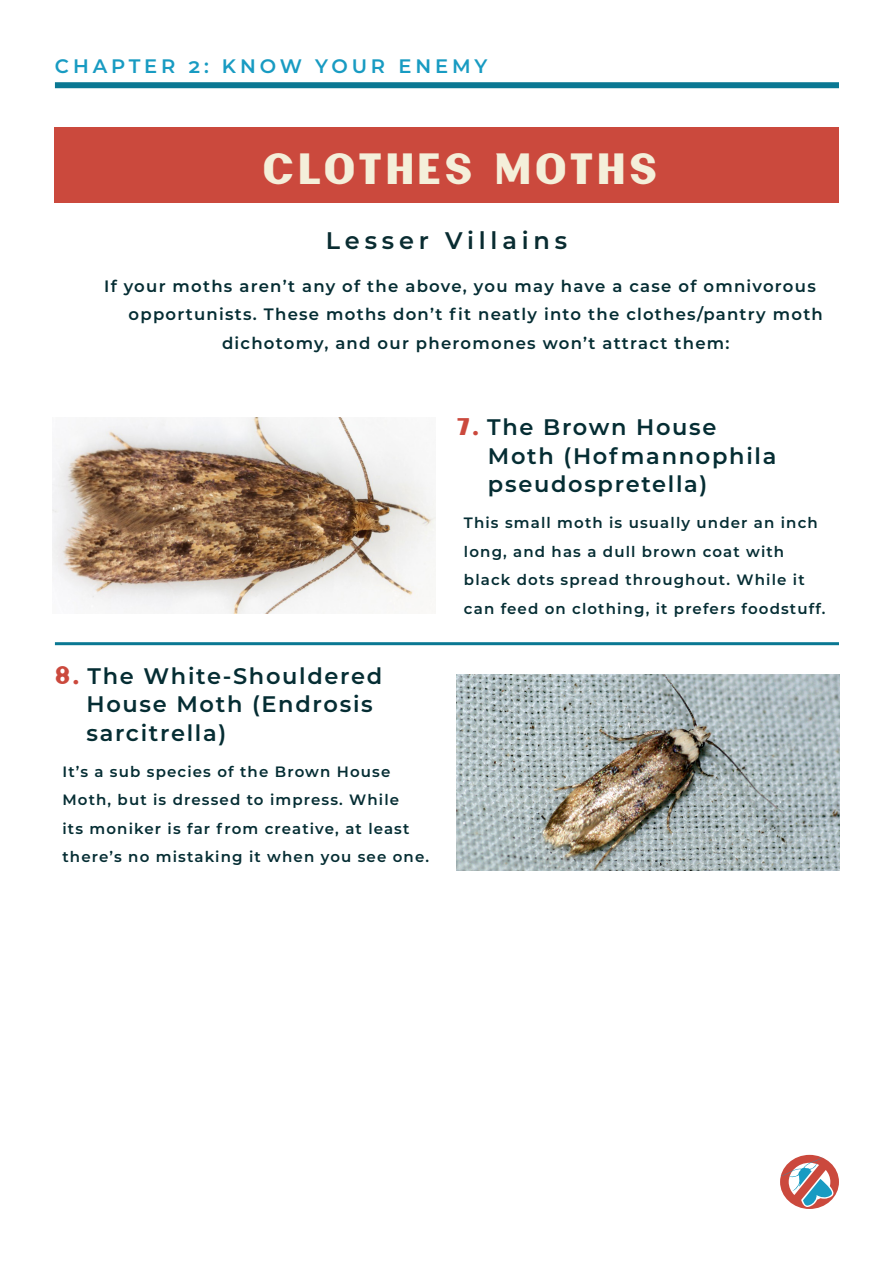
<style>
.page{position:relative;width:893px;height:1263px;background:#fff}
.page>*{position:absolute;margin:0;border:0;box-sizing:border-box;transform-origin:0 0}
.t1{font:43.5px "Milan";letter-spacing:.065em;color:#f4efda}
.t2{font:600 24px "Montserrat";letter-spacing:.2em;color:#092c31}
.t3{font:600 22.5px/28.5px "Montserrat";letter-spacing:.075em;color:#052d33}
.t4{font:600 19.5px "Montserrat";letter-spacing:.2em;color:#189bc2}
.t5{font:600 16.5px "Montserrat";letter-spacing:.075em;color:#052d33}
.t6{font:600 15px/28.5px "Montserrat";letter-spacing:.075em;color:#052d33}
.s1{font-family:"Milan";font-weight:400;font-size:24px;color:#cb493d}
</style>
<div class="page">
<svg style="left:780px;top:1155px;width:59px;height:54px"></svg>
<div style="left:55px;top:82px;width:784px;height:6px;background:#0a7893"></div>
<div style="left:54px;top:127px;width:784px;height:76px;background:#cb493d"></div>
<img style="left:52px;top:418px;width:384px;height:196px">
<img style="left:456px;top:674px;width:384px;height:196px">
<hr style="left:55px;top:642px;width:784px;height:3px;background:#0a7893">
<p class="t4" style="left:55px;top:52px;width:434px">CHAPTER 2: KNOW YOUR ENEMY</p>
<p class="t1" style="left:262px;top:144px;width:397px">CLOTHES MOTHS</p>
<p class="t2" style="left:326px;top:224px;width:243px">Lesser Villains</p>
<p class="t5" style="left:104px;top:274px;width:713px">If your moths aren’t any of the above, you may have a case of omnivorous</p>
<p class="t5" style="left:129px;top:302px;width:696px">opportunists. These moths don’t fit neatly into the clothes/pantry moth</p>
<p class="t5" style="left:222px;top:331px;width:509px">dichotomy, and our pheromones won’t attract them:</p>
<p class="t3" style="left:86px;top:660px;width:297px;text-indent:-32px"><span class="s1">8.</span> The White-Shouldered<br>House Moth (Endrosis sarcitrella)</p>
<p class="t6" style="left:62px;top:756px;width:368px">It’s a sub species of the Brown House Moth, but is dressed to impress. While<br>its moniker is far from creative, at least there’s no mistaking it when you see one.</p>
<p class="t3" style="left:488px;top:412px;width:290px;text-indent:-32px"><span class="s1">7.</span> The Brown House<br>Moth (Hofmannophila pseudospretella)</p>
<p class="t6" style="left:464px;top:508px;width:363px">This small moth is usually under an inch long, and has a dull brown coat with black dots spread throughout. While it can feed on clothing, it prefers foodstuff.</p>
</div>
